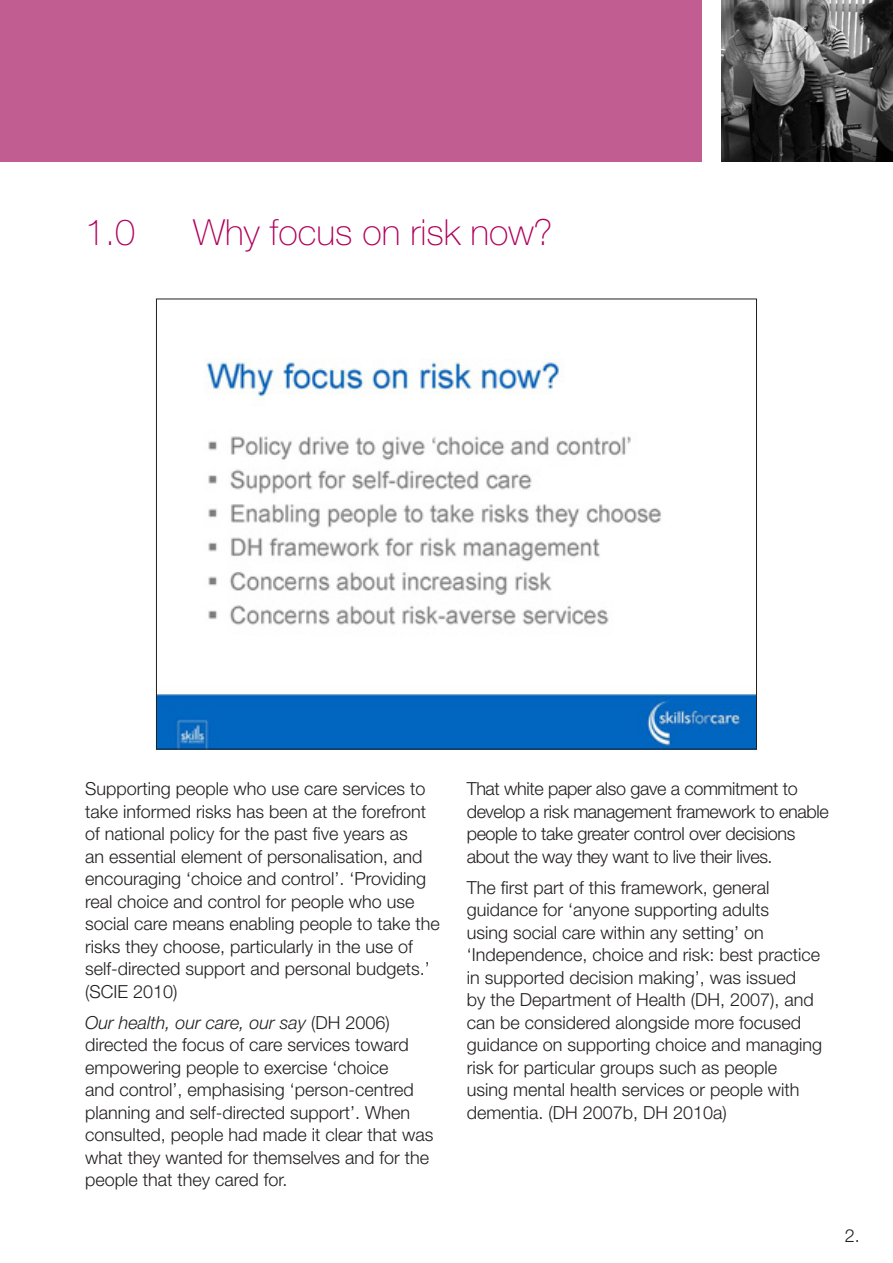
<style>
.page{position:relative;width:893px;height:1263px;background:#fff}
.page>*{position:absolute;margin:0;border:0;box-sizing:border-box;transform-origin:0 0}
.t1{font:100 36px "Helvetica Neue LT Std";color:#b1015c}
.t2{font:300 18px/22.5px "Helvetica Neue LT Std";color:#231f20}
.t3{font:300 18px/22.5px "Helvetica Neue LT Std";letter-spacing:-.02em;color:#231f20}
.s1{font-style:italic}
</style>
<div class="page">
<div style="left:0;top:0;width:702px;height:161px;background:#c25d92"></div>
<img style="left:721px;top:0;width:172px;height:161px">
<img style="left:158px;top:359px;width:597px;height:388px">
<p class="t1" style="left:85px;top:211px;width:52px">1.0</p>
<p class="t1" style="left:193px;top:211px;width:361px">Why focus on risk now?</p>
<p class="t2" style="left:85px;top:777px;width:356px">Supporting people who use care services to take informed risks has been at the forefront of national policy for the past five years as<br>an essential element of personalisation, and encouraging ‘choice and control’. ‘Providing real choice and control for people who use social care means enabling people to take the risks they choose, particularly in the use of self-directed support and personal budgets.’ (SCIE 2010)</p>
<p class="t2" style="left:85px;top:1011px;width:350px"><span class="s1">Our health, our care, our say</span> (DH 2006) directed the focus of care services toward empowering people to exercise ‘choice<br>and control’, emphasising ‘person-centred planning and self-directed support’. When consulted, people had made it clear that was what they wanted for themselves and for the people that they cared for.</p>
<p class="t3" style="left:467px;top:777px;width:363px">That white paper also gave a commitment to develop a risk management framework to enable people to take greater control over decisions about the way they want to live their lives.</p>
<p class="t2" style="left:467px;top:876px;width:357px">The first part of this framework, general guidance for ‘anyone supporting adults<br>using social care within any setting’ on ‘Independence, choice and risk: best practice in supported decision making’, was issued<br>by the Department of Health (DH, 2007), and can be considered alongside more focused guidance on supporting choice and managing risk for particular groups such as people using mental health services or people with dementia. (DH 2007b, DH 2010a)</p>
<p class="t2" style="left:845px;top:1224px;width:17px">2.</p>
</div>
